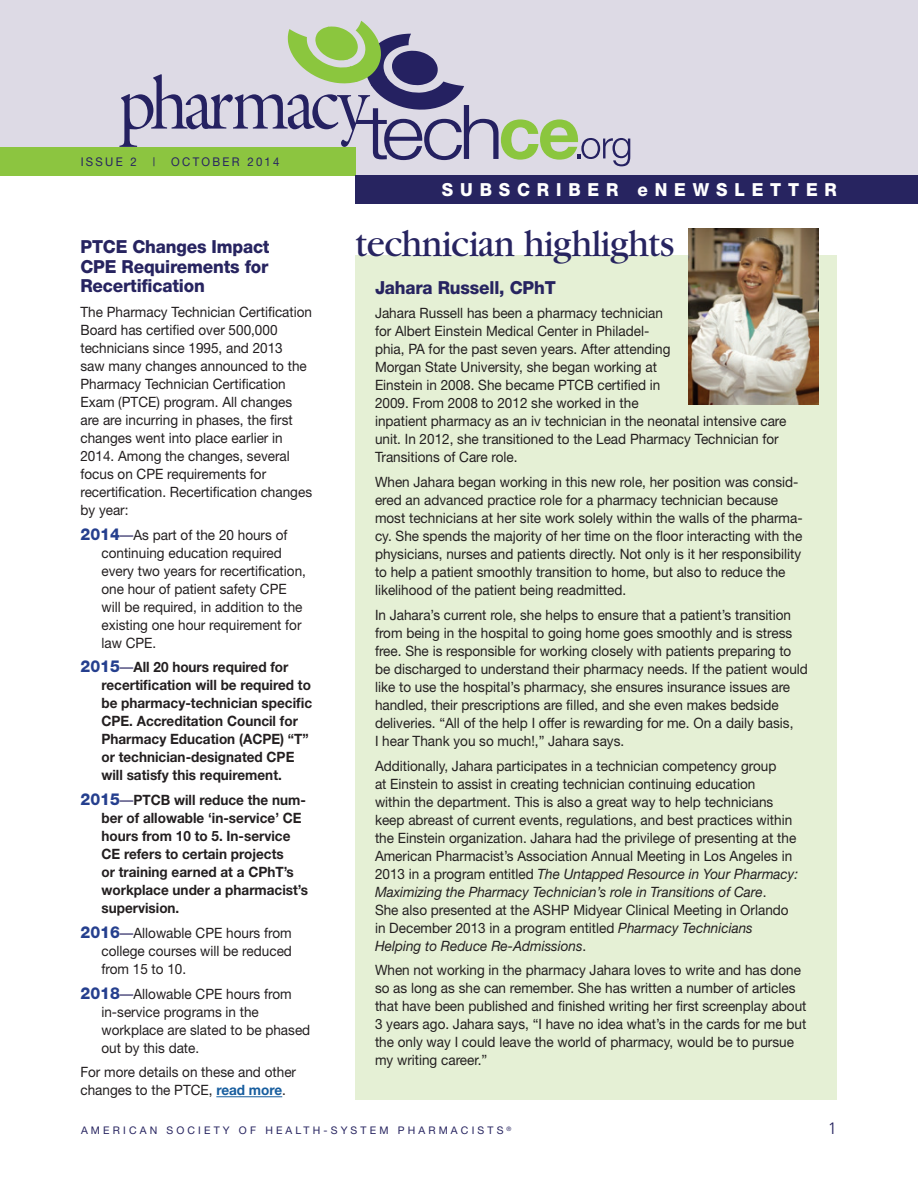
<style>
.page{position:relative;width:918px;height:1188px;background:#fff}
.page>*{position:absolute;margin:0;border:0;box-sizing:border-box;transform-origin:0 0}
.t1{font:39px "Garamond";letter-spacing:-.015em;color:#272460;scale:.95 1}
.t2{font:800 18px/19.5px "Helvetica Neue";letter-spacing:-.01em;color:#272460;text-align:justify;scale:.95 1}
.t3{font:800 18px "Helvetica Neue";letter-spacing:.4em;color:#fff;scale:.95 1}
.t4{font:300 16.5px "Frutiger";color:#272460}
.t5{font:14.25px/18px "Helvetica Neue";color:#231f20;scale:.95 1}
.t6{font:700 14.25px/18px "Helvetica Neue";color:#231f20;scale:.95 1}
.t7{font:12px "Helvetica Neue";letter-spacing:.2em;color:#272460;scale:.95 1}
.t8{font:10.5px "Helvetica Neue";letter-spacing:.3em;color:#272460}
.s1{font-weight:800;font-size:16.5px;color:#253f8e}
.s2{color:#272460}
.s3{font-weight:400;color:#272460}
.s4{font-weight:700;color:#175d9e}
.s5{font-style:italic}
</style>
<div class="page">
<div style="left:0;top:0;width:918px;height:175px;background:#dddae5"></div>
<div style="left:355px;top:255px;width:482px;height:844px;background:#e5f0d5"></div>
<div style="left:0;top:147px;width:355px;height:28px;background:#8cc540"></div>
<div style="left:355px;top:175px;width:563px;height:28px;background:#272460"></div>
<svg style="left:119px;top:21px;width:511px;height:145px"></svg>
<hr style="left:216px;top:1096px;width:66px;height:1px;background:#175d9e">
<img style="left:688px;top:228px;width:131px;height:176px">
<p class="t7" style="left:81px;top:155px;width:61px">ISSUE 2</p>
<p class="t7" style="left:153px;top:155px;width:4px">|</p>
<p class="t7" style="left:171px;top:155px;width:115px">OCTOBER 2014</p>
<p class="t2" style="left:80px;top:237px;width:201px">PTCE Changes Impact CPE Requirements for Recertification</p>
<p class="t5" style="left:80px;top:303px;width:245px">The Pharmacy Technician Certification Board has certified over 500,000 technicians since 1995, and 2013<br>saw many changes announced to the Pharmacy Technician Certification Exam (PTCE) program. All changes are are incurring in phases, the first changes went into place earlier in 2014. Among the changes, several focus on CPE requirements for recertification. Recertification changes by year:</p>
<p class="t5" style="left:101px;top:525px;width:217px;text-indent:-21px"><span class="s1">2014</span><span class="s2">—</span>As part of the 20 hours of continuing education required every two years for recertification, one hour of patient safety CPE will be required, in addition to the existing one hour requirement for law CPE.</p>
<p class="t6" style="left:101px;top:658px;width:223px;text-indent:-21px"><span class="s1">2015</span><span class="s3">—</span>All 20 hours required for recertification will be required to be pharmacy-technician specific<br>CPE. Accreditation Council for<br>Pharmacy Education (ACPE) “T” or technician-designated CPE will satisfy this requirement.</p>
<p class="t6" style="left:101px;top:791px;width:219px;text-indent:-21px"><span class="s1">2015</span><span class="s3">—</span>PTCB will reduce the num&shy;ber of allowable ‘in-service’ CE hours from 10 to 5. In-service<br>CE refers to certain projects<br>or training earned at a CPhT’s workplace under a pharmacist’s supervision.</p>
<p class="t5" style="left:101px;top:924px;width:202px;text-align:justify;text-indent:-21px"><span class="s1">2016</span><span class="s2">—</span>Allowable CPE hours from college courses will be reduced from 15 to 10.</p>
<p class="t5" style="left:101px;top:984px;width:221px;text-indent:-21px"><span class="s1">2018</span><span class="s2">—</span>Allowable CPE hours from in-service programs in the workplace are slated to be phased out by this date.</p>
<p class="t5" style="left:80px;top:1063px;width:229px">For more details on these and other changes to the PTCE, <span class="s4">read more</span>.</p>
<p class="t3" style="left:442px;top:179px;width:417px">SUBSCRIBER eNEWSLETTER</p>
<h1 class="t1" style="left:355px;top:223px;width:337px">technician highlights</h1>
<p class="t2" style="left:375px;top:277px;width:192px">Jahara Russell, CPhT</p>
<p class="t5" style="left:375px;top:304px;width:435px">Jahara Russell has been a pharmacy technician<br>for Albert Einstein Medical Center in Philadel-<br>phia, PA for the past seven years. After attending<br>Morgan State University, she began working at<br>Einstein in 2008. She became PTCB certified in<br>2009. From 2008 to 2012 she worked in the<br>inpatient pharmacy as an iv technician in the neonatal intensive care unit. In 2012, she transitioned to the Lead Pharmacy Technician for Transitions of Care role.</p>
<p class="t5" style="left:375px;top:473px;width:452px">When Jahara began working in this new role, her position was consid&shy;ered an advanced practice role for a pharmacy technician because most technicians at her site work solely within the walls of the pharma&shy;cy. She spends the majority of her time on the floor interacting with the physicians, nurses and patients directly. Not only is it her responsibility to help a patient smoothly transition to home, but also to reduce the likelihood of the patient being readmitted.</p>
<p class="t5" style="left:375px;top:605px;width:457px">In Jahara’s current role, she helps to ensure that a patient’s transition from being in the hospital to going home goes smoothly and is stress free. She is responsible for working closely with patients preparing to be discharged to understand their pharmacy needs. If the patient would like to use the hospital’s pharmacy, she ensures insurance issues are handled, their prescriptions are filled, and she even makes bedside deliveries. “All of the help I offer is rewarding for me. On a daily basis,<br>I hear Thank you so much!,” Jahara says.</p>
<p class="t5" style="left:375px;top:756px;width:447px">Additionally, Jahara participates in a technician competency group<br>at Einstein to assist in creating technician continuing education<br>within the department. This is also a great way to help technicians keep abreast of current events, regulations, and best practices within the Einstein organization. Jahara had the privilege of presenting at the American Pharmacist’s Association Annual Meeting in Los Angeles in 2013 in a program entitled <span class="s5">The Untapped Resource in Your Pharmacy:<br>Maximizing the Pharmacy Technician’s role in Transitions of Care</span>.<br>She also presented at the ASHP Midyear Clinical Meeting in Orlando in December 2013 in a program entitled <span class="s5">Pharmacy Technicians Helping to Reduce Re-Admissions</span>.</p>
<p class="t5" style="left:375px;top:961px;width:456px">When not working in the pharmacy Jahara loves to write and has done so as long as she can remember. She has written a number of articles that have been published and finished writing her first screenplay about 3 years ago. Jahara says, “I have no idea what’s in the cards for me but the only way I could leave the world of pharmacy, would be to pursue my writing career.”</p>
<p class="t8" style="left:81px;top:1124px;width:432px">AMERICAN SOCIETY OF HEALTH-SYSTEM PHARMACISTS <sup>®</sup></p>
<p class="t4" style="left:828px;top:1119px;width:11px">1</p>
</div>
